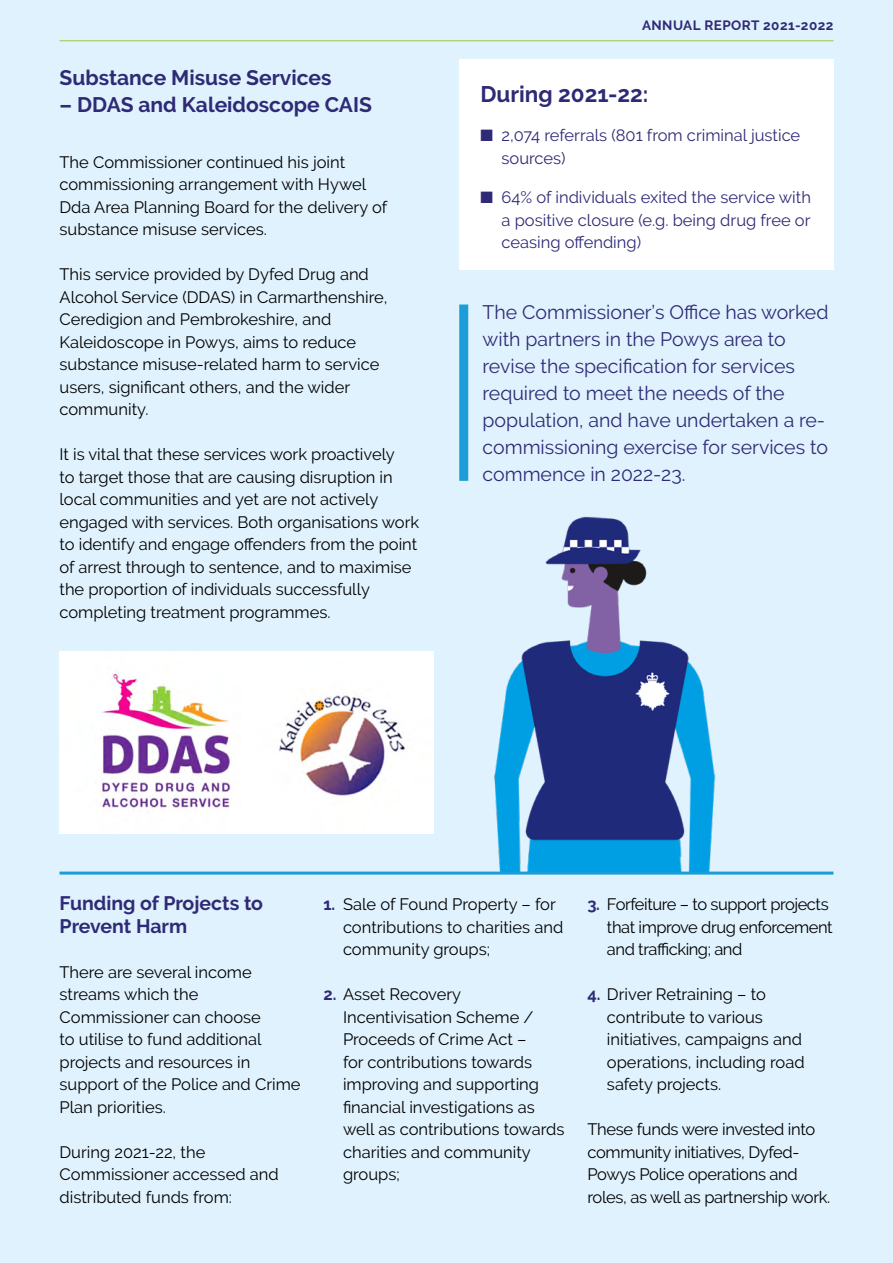
<style>
.page{position:relative;width:893px;height:1263px;background:#e0f2fd}
.page>*{position:absolute;margin:0;border:0;box-sizing:border-box;transform-origin:0 0}
.body{font:700 22.5px "Raleway";color:#2f2a76}
.body-2{font:700 21px "Raleway";color:#2f2a76}
.body-3{font:19.5px/27px "Raleway";color:#2f2a76}
.isben{font:700 19.5px/22.5px "Raleway";color:#2f2a76}
.body-4{font:16.5px/22.5px "Raleway";color:#000}
.t1{font:16.5px/22.5px "Raleway";color:#2f2a76}
.body-5{font:16.5px/22.5px "Raleway";letter-spacing:-.02em;color:#000}
.body-6{font:16.5px/22.5px "Raleway";letter-spacing:-.025em;color:#000}
.t2{font:700 13.5px "Raleway";letter-spacing:.035em;color:#2f2a76}
.s1{font-weight:700;color:#2f2a76}
</style>
<div class="page">
<hr style="left:60px;top:40px;width:773px;height:1px;background:#a4c345">
<div style="left:459px;top:60px;width:374px;height:210px;background:#fff"></div>
<img style="left:60px;top:652px;width:190px;height:182px">
<img style="left:250px;top:652px;width:184px;height:182px">
<img style="left:494px;top:516px;width:222px;height:355px">
<hr style="left:60px;top:871px;width:773px;height:3px;background:#1a9dd9">
<div style="left:459px;top:304px;width:9px;height:177px;background:#1a9dd9"></div>
<p class="body-2" style="left:60px;top:65px;width:273px">Substance Misuse Services</p>
<p class="body-2" style="left:60px;top:92px;width:314px">– DDAS and Kaleidoscope CAIS</p>
<p class="body-4" style="left:60px;top:151px;width:329px">The Commissioner continued his joint commissioning arrangement with Hywel Dda Area Planning Board for the delivery of substance misuse services.</p>
<p class="body-4" style="left:60px;top:263px;width:329px">This service provided by Dyfed Drug and Alcohol Service (DDAS) in Carmarthenshire, Ceredigion and Pembrokeshire, and Kaleidoscope in Powys, aims to reduce substance misuse-related harm to service users, significant others, and the wider community.</p>
<p class="body-4" style="left:60px;top:443px;width:361px">It is vital that these services work proactively<br>to target those that are causing disruption in local communities and yet are not actively engaged with services. Both organisations work to identify and engage offenders from the point of arrest through to sentence, and to maximise the proportion of individuals successfully completing treatment programmes.</p>
<p class="t2" style="left:642px;top:18px;width:193px">ANNUAL REPORT 2021-2022</p>
<p class="body" style="left:480px;top:81px;width:169px">During 2021-22:</p>
<p class="t1" style="left:501px;top:124px;width:300px;text-indent:-21px">■ 2,074 referrals (801 from criminal justice sources)</p>
<p class="t1" style="left:501px;top:186px;width:311px;text-align:justify;text-indent:-21px">■ 64% of individuals exited the service with a positive closure (e.g. being drug free or ceasing offending)</p>
<p class="body-3" style="left:483px;top:298px;width:347px">The Commissioner’s Office has worked with partners in the Powys area to revise the specification for services required to meet the needs of the population, and have undertaken a re&shy;commissioning exercise for services to commence in 2022-23.</p>
<p class="isben" style="left:60px;top:892px;width:205px">Funding of Projects to<br>Prevent Harm</p>
<p class="body-4" style="left:60px;top:961px;width:243px">There are several income streams which the<br>Commissioner can choose<br>to utilise to fund additional projects and resources in support of the Police and Crime<br>Plan priorities.</p>
<p class="body-4" style="left:60px;top:1141px;width:221px">During 2021-22, the<br>Commissioner accessed and distributed funds from:</p>
<p class="body-4" style="left:343px;top:893px;width:222px;text-indent:-20px"><span class="s1">1.</span> Sale of Found Property – for contributions to charities and community groups;</p>
<p class="body-4" style="left:343px;top:983px;width:223px;text-indent:-20px"><span class="s1">2.</span> Asset Recovery<br>Incentivisation Scheme /<br>Proceeds of Crime Act –<br>for contributions towards improving and supporting financial investigations as well as contributions towards charities and community groups;</p>
<p class="body-6" style="left:607px;top:893px;width:227px;text-indent:-20px"><span class="s1">3.</span> Forfeiture – to support projects that improve drug enforcement and trafficking; and</p>
<p class="body-4" style="left:607px;top:983px;width:199px;text-indent:-20px"><span class="s1">4.</span> Driver Retraining – to contribute to various initiatives, campaigns and operations, including road safety projects.</p>
<p class="body-5" style="left:587px;top:1118px;width:244px">These funds were invested into community initiatives, Dyfed-<br>Powys Police operations and roles, as well as partnership work.</p>
</div>
